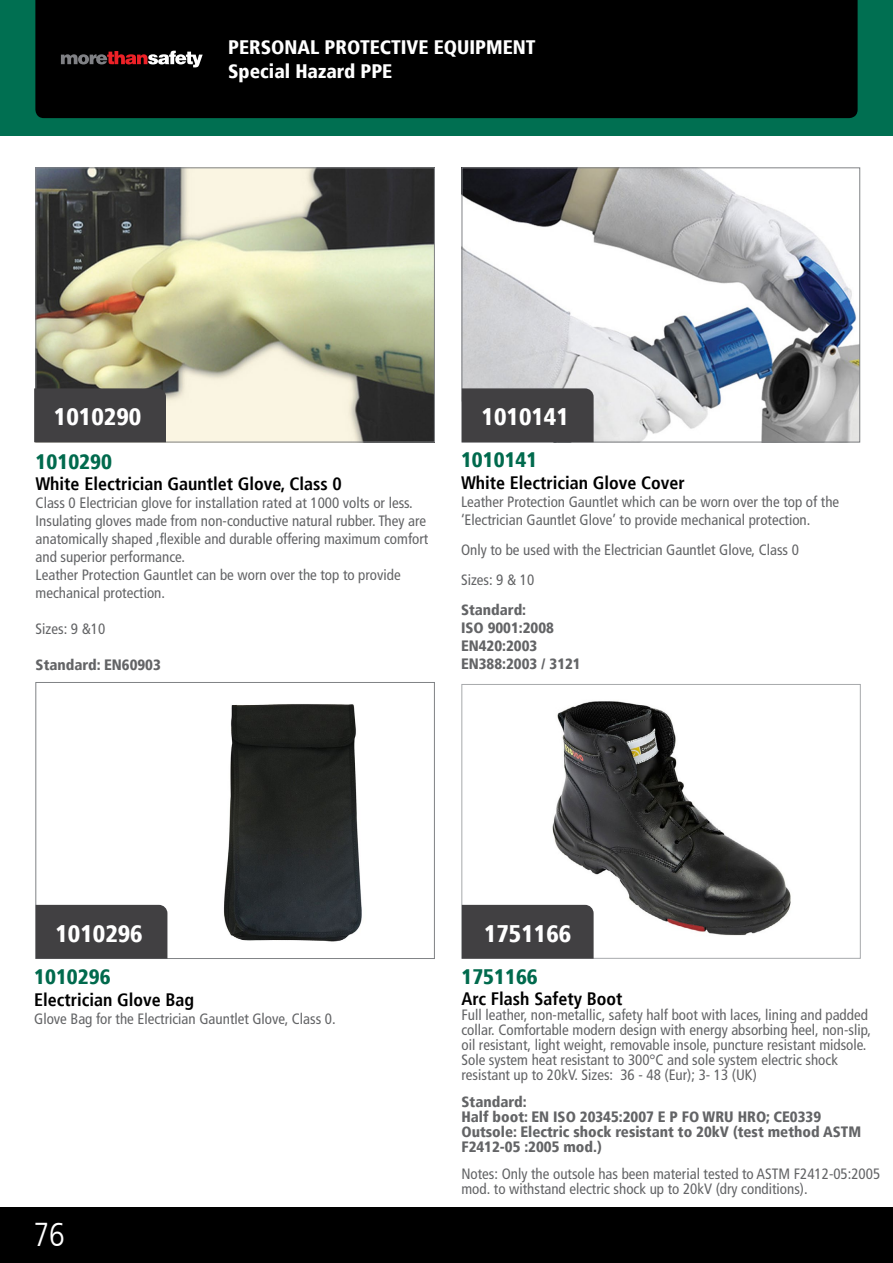
<style>
.page{position:relative;width:893px;height:1263px;background:#fff}
.page>*{position:absolute;margin:0;border:0;box-sizing:border-box;transform-origin:0 0}
.t1{font:300 condensed 33px "Frutiger LT";color:#fff}
.t2{font:900 condensed 24px "Frutiger";color:#fff}
.t3{font:900 condensed 21px "Frutiger";color:#006a4d}
.t4{font:900 condensed 19.5px "Frutiger";color:#fff}
.t5{font:700 condensed 18px "Frutiger";color:#000}
.t6{font:condensed 15px/18px "Frutiger LT";color:#636466}
.t7{font:900 condensed 15px/15px "Frutiger LT";color:#636466}
</style>
<div class="page">
<div style="left:0;top:0;width:893px;height:136px;background:#006f51"></div>
<div style="left:0;top:1208px;width:893px;height:55px;background:#000"></div>
<div style="left:35px;top:0;width:823px;height:118px;background:#000"></div>
<svg style="left:61px;top:51px;width:142px;height:16px;background:#614546"></svg>
<img style="left:38px;top:170px;width:395px;height:270px">
<div style="left:36px;top:168px;width:399px;height:274px;border:1px solid #808285"></div>
<img style="left:464px;top:170px;width:394px;height:270px">
<div style="left:462px;top:168px;width:398px;height:274px;border:1px solid #808285"></div>
<img style="left:167px;top:704px;width:195px;height:248px">
<div style="left:36px;top:682px;width:399px;height:277px;border:1px solid #808285"></div>
<img style="left:528px;top:701px;width:263px;height:235px">
<div style="left:461px;top:684px;width:400px;height:275px;border:1px solid #a7a9ac"></div>
<div style="left:462px;top:388px;width:132px;height:54px;background:#414042"></div>
<div style="left:34px;top:388px;width:132px;height:54px;background:#414042"></div>
<div style="left:36px;top:905px;width:131px;height:54px;background:#414042"></div>
<div style="left:462px;top:905px;width:132px;height:54px;background:#414042"></div>
<h3 class="t4" style="left:228px;top:36px;width:309px">PERSONAL PROTECTIVE EQUIPMENT</h3>
<h3 class="t4" style="left:228px;top:60px;width:166px">Special Hazard PPE</h3>
<h2 class="t2" style="left:54px;top:402px;width:89px">1010290</h2>
<h2 class="t2" style="left:482px;top:402px;width:89px">1010141</h2>
<h3 class="t3" style="left:36px;top:449px;width:78px">1010290</h3>
<p class="t5" style="left:36px;top:473px;width:308px">White Electrician Gauntlet Glove, Class 0</p>
<p class="t6" style="left:36px;top:494px;width:394px">Class 0 Electrician glove for installation rated at 1000 volts or less.<br>Insulating gloves made from non-conductive natural rubber. They are anatomically shaped ,flexible and durable offering maximum comfort and superior performance.<br>Leather Protection Gauntlet can be worn over the top to provide mechanical protection.</p>
<p class="t6" style="left:36px;top:620px;width:71px">Sizes: 9 &amp;10</p>
<p class="t7" style="left:36px;top:658px;width:127px">Standard: EN60903</p>
<h3 class="t3" style="left:461px;top:447px;width:78px">1010141</h3>
<p class="t5" style="left:461px;top:472px;width:225px">White Electrician Glove Cover</p>
<p class="t6" style="left:461px;top:492px;width:380px">Leather Protection Gauntlet which can be worn over the top of the ‘Electrician Gauntlet Glove’ to provide mechanical protection.</p>
<p class="t6" style="left:461px;top:534px;width:339px;line-height:30px">Only to be used with the Electrician Gauntlet Glove, Class 0<br>Sizes: 9 &amp; 10</p>
<p class="t7" style="left:461px;top:600px;width:121px;line-height:18px">Standard:<br>ISO 9001:2008<br>EN420:2003<br>EN388:2003 / 3121</p>
<h2 class="t2" style="left:55px;top:919px;width:89px">1010296</h2>
<h2 class="t2" style="left:484px;top:919px;width:89px">1751166</h2>
<h3 class="t3" style="left:34px;top:964px;width:78px">1010296</h3>
<p class="t5" style="left:34px;top:988px;width:162px">Electrician Glove Bag</p>
<p class="t6" style="left:34px;top:1009px;width:303px">Glove Bag for the Electrician Gauntlet Glove, Class 0.</p>
<h1 class="t1" style="left:33px;top:1216px;width:33px">76</h1>
<h3 class="t3" style="left:461px;top:963px;width:78px">1751166</h3>
<p class="t5" style="left:461px;top:988px;width:162px">Arc Flash Safety Boot</p>
<p class="t6" style="left:461px;top:1007px;width:411px;line-height:15px">Full leather, non-metallic, safety half boot with laces, lining and padded collar. Comfortable modern design with energy absorbing heel, non-slip, oil resistant, light weight, removable insole, puncture resistant midsole.<br>Sole system heat resistant to 300°C and sole system electric shock resistant up to 20kV. Sizes: 36 - 48 (Eur); 3- 13 (UK)</p>
<p class="t7" style="left:461px;top:1094px;width:401px">Standard:<br>Half boot: EN ISO 20345:2007 E P FO WRU HRO; CE0339<br>Outsole: Electric shock resistant to 20kV (test method ASTM F2412-05 :2005 mod.)</p>
<p class="t6" style="left:461px;top:1166px;width:420px;line-height:15px">Notes: Only the outsole has been material tested to ASTM F2412-05:2005 mod. to withstand electric shock up to 20kV (dry conditions).</p>
</div>
